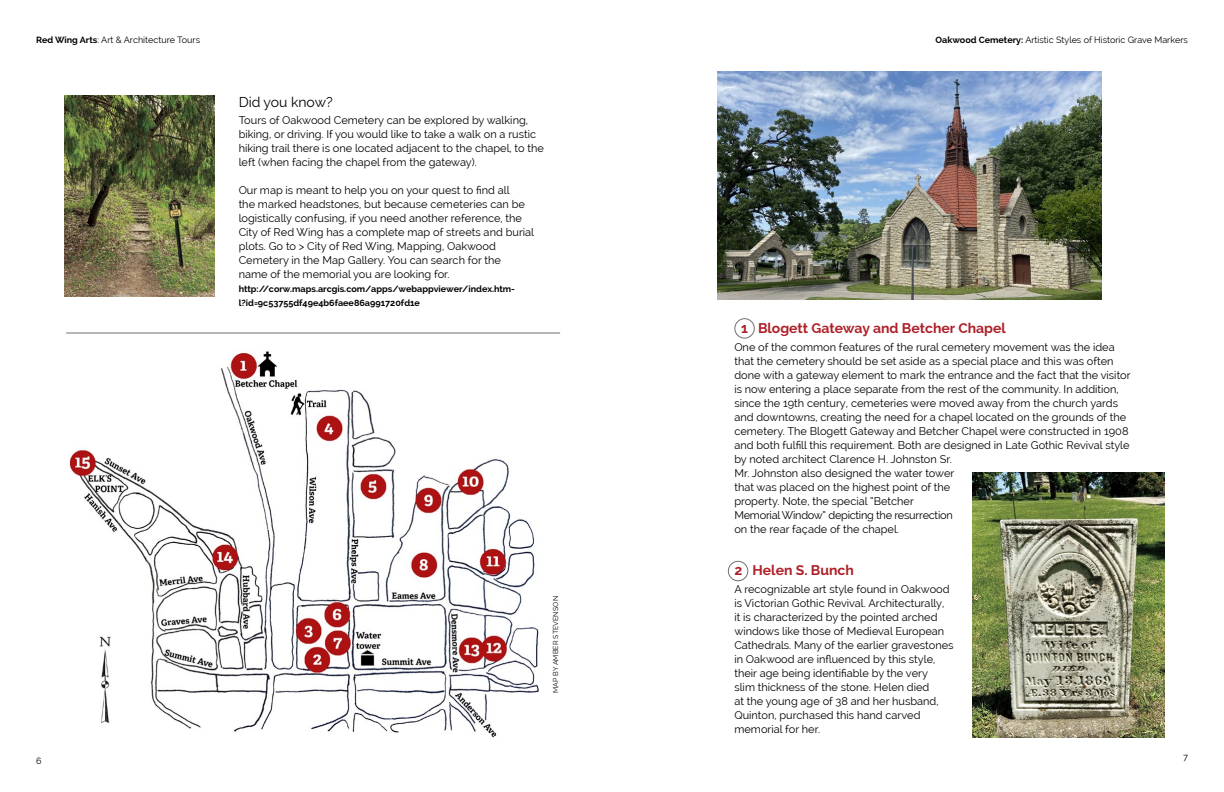
<style>
.page{position:relative;width:1224px;height:792px;background:#fff}
.page>*{position:absolute;margin:0;border:0;box-sizing:border-box;transform-origin:0 0}
.t1{font:700 14px "Raleway";color:#ae2129}
.t2{font:14px "Raleway";color:#000}
.t3{font:11px/14px "Raleway";color:#000}
.t4{font:700 9px/14px "Raleway";color:#000}
.t5{font:9px "Raleway";color:#000}
.t6{font:7px "Raleway";letter-spacing:.01em;color:#000}
.s1{font-weight:700}
</style>
<div class="page">
<img style="left:65px;top:96px;width:149px;height:201px">
<img style="left:717px;top:72px;width:384px;height:227px">
<img style="left:69px;top:351px;width:470px;height:387px">
<img style="left:972px;top:472px;width:192px;height:266px">
<div style="left:734px;top:318px;width:21px;height:21px;border:1px solid #736f6d;border-radius:50%"></div>
<div style="left:728px;top:561px;width:20px;height:20px;border:1px solid #736f6d;border-radius:50%"></div>
<hr style="left:66px;top:333px;width:494px;height:1px;background:#736f6d">
<p class="t5" style="left:36px;top:35px;width:166px"><span class="s1">Red Wing Arts</span>: Art &amp; Architecture Tours</p>
<p class="t5" style="left:936px;top:35px;width:254px"><span class="s1">Oakwood Cemetery:</span> Artistic Styles of Historic Grave Markers</p>
<p class="t2" style="left:239px;top:94px;width:96px">Did you know?</p>
<p class="t3" style="left:239px;top:113px;width:307px">Tours of Oakwood Cemetery can be explored by walking, biking, or driving. If you would like to take a walk on a rustic hiking trail there is one located adjacent to the chapel, to the left (when facing the chapel from the gateway).</p>
<p class="t3" style="left:239px;top:183px;width:297px">Our map is meant to help you on your quest to find all<br>the marked headstones, but because cemeteries can be logistically confusing, if you need another reference, the City of Red Wing has a complete map of streets and burial plots. Go to &gt; City of Red Wing, Mapping, Oakwood Cemetery in the Map Gallery. You can search for the<br>name of the memorial you are looking for.</p>
<p class="t4" style="left:239px;top:282px;width:278px">http://corw.maps.arcgis.com/apps/webappviewer/index.htm&shy;l?id=9c53755df49e4b6faee86a991720fd1e</p>
<p class="t6" style="left:552px;top:693px;width:99px;rotate:-90deg">MAP BY AMBER STEVENSON</p>
<p class="t1" style="left:741px;top:320px;width:266px">1 Blogett Gateway and Betcher Chapel</p>
<p class="t3" style="left:734px;top:340px;width:398px">One of the common features of the rural cemetery movement was the idea that the cemetery should be set aside as a special place and this was often done with a gateway element to mark the entrance and the fact that the visitor is now entering a place separate from the rest of the community. In addition, since the 19th century, cemeteries were moved away from the church yards and downtowns, creating the need for a chapel located on the grounds of the cemetery. The Blogett Gateway and Betcher Chapel were constructed in 1908 and both fulfill this requirement. Both are designed in Late Gothic Revival style by noted architect Clarence H. Johnston Sr.<br>Mr. Johnston also designed the water tower<br>that was placed on the highest point of the<br>property. Note, the special “Betcher<br>Memorial Window” depicting the resurrection<br>on the rear façade of the chapel.</p>
<p class="t1" style="left:734px;top:562px;width:121px">2 Helen S. Bunch</p>
<p class="t3" style="left:734px;top:582px;width:221px">A recognizable art style found in Oakwood is Victorian Gothic Revival. Architecturally,<br>it is characterized by the pointed arched windows like those of Medieval European Cathedrals. Many of the earlier gravestones in Oakwood are influenced by this style, their age being identifiable by the very<br>slim thickness of the stone. Helen died<br>at the young age of 38 and her husband, Quinton, purchased this hand carved memorial for her.</p>
<p class="t5" style="left:36px;top:755px;width:7px">6</p>
<p class="t5" style="left:1183px;top:752px;width:6px">7</p>
</div>
